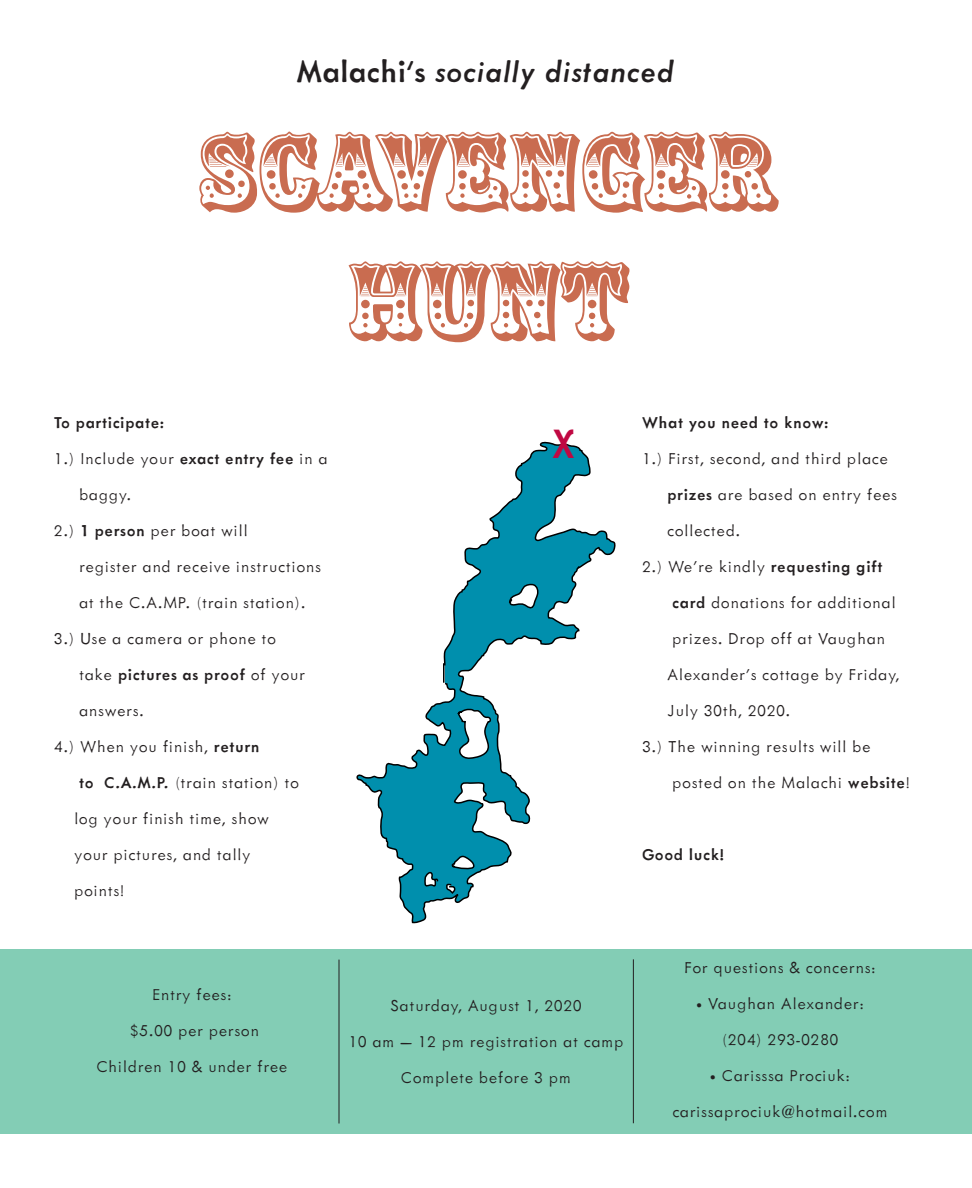
<style>
.page{position:relative;width:972px;height:1188px;background:#fff}
.page>*{position:absolute;margin:0;border:0;box-sizing:border-box;transform-origin:0 0}
.t1{font:108px/129.6px "Zebrawood Std";color:#c96c50;text-align:center}
.t2{font:40.5px "Epitaph";color:#c00842}
.t3{font:italic 500 34.5px "Metallophile Sp 8";color:#231f20}
.t4{font:300 18px/36px "Metallophile Sp 8";letter-spacing:.03em;color:#231f20}
.t5{font:500 18px "Metallophile Sp 8";letter-spacing:.03em;color:#231f20}
.s1{font-style:normal}
.s2{font-weight:500}
</style>
<div class="page">
<div style="left:0;top:949px;width:972px;height:185px;background:#83cdb5"></div>
<svg style="left:356px;top:441px;width:260px;height:483px"></svg>
<hr style="left:443px;top:663px;width:2px;height:20px;background:#000">
<svg style="left:508px;top:583px;width:31px;height:27px"></svg>
<svg style="left:454px;top:708px;width:39px;height:52px"></svg>
<svg style="left:424px;top:868px;width:14px;height:21px"></svg>
<svg style="left:444px;top:883px;width:11px;height:12px"></svg>
<svg style="left:451px;top:855px;width:27px;height:17px"></svg>
<hr style="left:339px;top:960px;width:1px;height:164px;background:#231f20">
<hr style="left:633px;top:959px;width:1px;height:164px;background:#231f20">
<p class="t3" style="left:297px;top:51px;width:380px"><span class="s1">Malachi’s</span> socially distanced</p>
<p class="t1" style="left:197px;top:110px;width:580px">SCAVENGER<br>HUNT</p>
<p class="t5" style="left:54px;top:412px;width:112px">To participate:</p>
<p class="t4" style="left:79px;top:440px;width:250px;text-indent:-25px">1.) Include your <span class="s2">exact entry fee</span> in a baggy.</p>
<p class="t4" style="left:79px;top:512px;width:243px;text-indent:-25px">2.) <span class="s2">1 person</span> per boat will<br>register and receive instructions at the C.A.MP. (train station).</p>
<p class="t4" style="left:79px;top:620px;width:228px;text-indent:-25px">3.) Use a camera or phone to take <span class="s2">pictures as proof</span> of your answers.</p>
<p class="t4" style="left:54px;top:728px;width:207px">4.) When you finish, <span class="s2">return</span></p>
<p class="t4" style="left:79px;top:764px;width:222px"><span class="s2">to C.A.M.P.</span> (train station) to</p>
<p class="t4" style="left:74px;top:800px;width:197px">log your finish time, show</p>
<p class="t4" style="left:74px;top:836px;width:178px">your pictures, and tally points!</p>
<p class="t2" style="left:552px;top:419px;width:25px">X</p>
<p class="t5" style="left:642px;top:412px;width:189px">What you need to know:</p>
<p class="t4" style="left:642px;top:440px;width:248px">1.) First, second, and third place</p>
<p class="t4" style="left:667px;top:476px;width:232px"><span class="s2">prizes</span> are based on entry fees</p>
<p class="t4" style="left:667px;top:512px;width:75px">collected.</p>
<p class="t4" style="left:672px;top:548px;width:225px;text-indent:-30px">2.) We’re kindly <span class="s2">requesting gift card</span> donations for additional prizes. Drop off at Vaughan</p>
<p class="t4" style="left:667px;top:656px;width:234px">Alexander’s cottage by Friday,</p>
<p class="t4" style="left:667px;top:692px;width:125px">July 30th, 2020.</p>
<p class="t4" style="left:672px;top:728px;width:240px;text-indent:-30px">3.) The winning results will be posted on the Malachi <span class="s2">website</span>!</p>
<p class="t5" style="left:642px;top:844px;width:84px">Good luck!</p>
<p class="t4" style="left:152px;top:976px;width:81px">Entry fees:</p>
<p class="t4" style="left:130px;top:1012px;width:131px">$5.00 per person</p>
<p class="t4" style="left:96px;top:1048px;width:193px">Children 10 &amp; under free</p>
<p class="t4" style="left:390px;top:987px;width:193px">Saturday, August 1, 2020</p>
<p class="t4" style="left:348px;top:1023px;width:277px">10 am — 12 pm registration at camp</p>
<p class="t4" style="left:401px;top:1059px;width:172px">Complete before 3 pm</p>
<p class="t4" style="left:684px;top:950px;width:193px">For questions &amp; concerns:</p>
<p class="t4" style="left:696px;top:986px;width:170px">• Vaughan Alexander:</p>
<p class="t4" style="left:722px;top:1022px;width:119px">(204) 293-0280</p>
<p class="t4" style="left:710px;top:1058px;width:142px">• Carisssa Prociuk:</p>
<p class="t4" style="left:672px;top:1094px;width:217px">carissaprociuk@hotmail.com</p>
</div>
